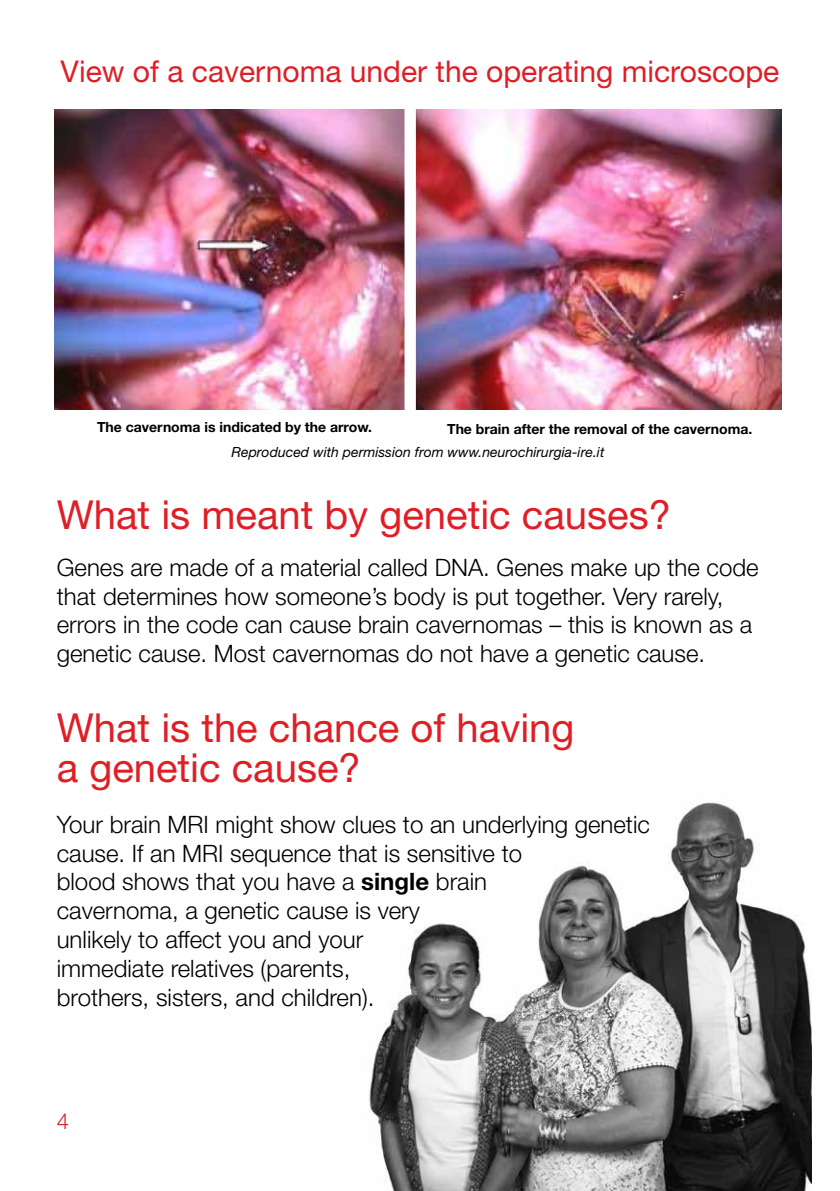
<style>
.page{position:relative;width:840px;height:1191px;background:#fff}
.page>*{position:absolute;margin:0;border:0;box-sizing:border-box;transform-origin:0 0}
.t1{font:40px/40px "Helvetica Neue LT Std";color:#df1e26}
.t2{font:30px "Helvetica Neue LT Std";color:#df1e26}
.t3{font:300 24px/28.8px "Helvetica Neue LT Std";color:#000}
.t4{font:300 22px "Helvetica Neue LT Std";color:#d2232a}
.t5{font:700 14px "Helvetica Neue LT Std";color:#000}
.t6{font:italic 14px "Helvetica Neue LT Std";color:#000}
.s1{font-weight:700}
</style>
<div class="page">
<img style="left:369px;top:802px;width:442px;height:389px">
<img style="left:55px;top:110px;width:725px;height:299px">
<div style="left:404px;top:92px;width:11px;height:330px;background:#fff"></div>
<p class="t2" style="left:61px;top:54px;width:719px">View of a cavernoma under the operating microscope</p>
<p class="t5" style="left:97px;top:418px;width:276px">The cavernoma is indicated by the arrow.</p>
<p class="t5" style="left:447px;top:420px;width:306px">The brain after the removal of the cavernoma.</p>
<p class="t6" style="left:231px;top:443px;width:374px">Reproduced with permission from www.neurochirurgia-ire.it</p>
<h1 class="t1" style="left:57px;top:494px;width:615px">What is meant by genetic causes?</h1>
<p class="t3" style="left:57px;top:552px;width:703px">Genes are made of a material called DNA. Genes make up the code that determines how someone’s body is put together. Very rarely, errors in the code can cause brain cavernomas – this is known as a genetic cause. Most cavernomas do not have a genetic cause.</p>
<h1 class="t1" style="left:57px;top:707px;width:519px">What is the chance of having a genetic cause?</h1>
<p class="t3" style="left:57px;top:809px;width:594px">Your brain MRI might show clues to an underlying genetic cause. If an MRI sequence that is sensitive to<br>blood shows that you have a <span class="s1">single</span> brain<br>cavernoma, a genetic cause is very<br>unlikely to affect you and your<br>immediate relatives (parents,<br>brothers, sisters, and children).</p>
<p class="t4" style="left:57px;top:1107px;width:14px">4</p>
</div>
